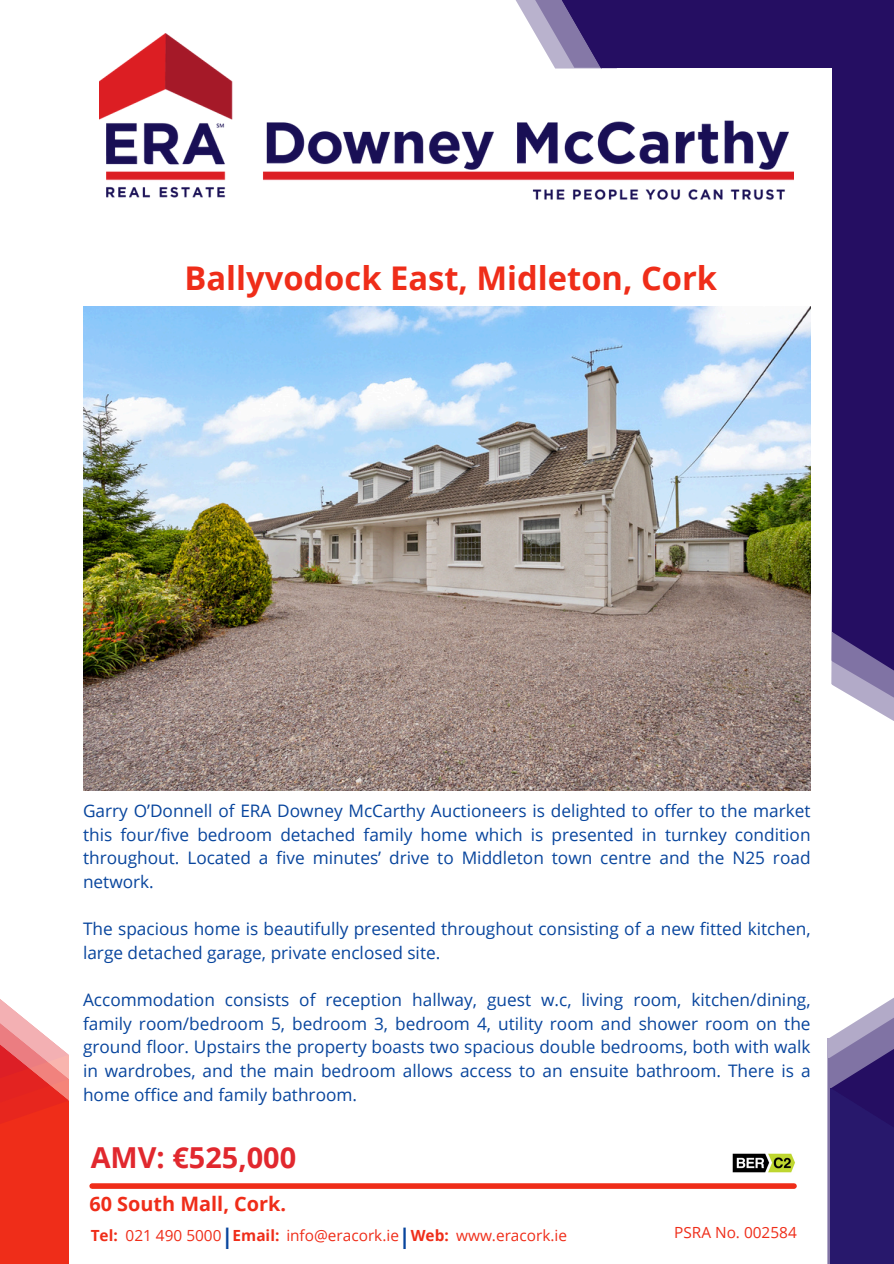
<style>
.page{position:relative;width:894px;height:1264px;background:#fff}
.page>*{position:absolute;margin:0;border:0;box-sizing:border-box;transform-origin:0 0}
.t1{font:700 32.7px "Open Sans";color:#ef2d19}
.t2{font:700 28.8px "Open Sans";color:#e1282e}
.t3{font:700 21.3px "Open Sans";color:#08459d}
.t4{font:700 19.8px "Open Sans";color:#ef2d19}
.t5{font:17.25px/23.7px "Open Sans";color:#08459d;text-align:justify}
.t6{font:15.3px "Open Sans";color:#ef2d19}
.t7{font:700 15.3px "Open Sans";color:#ef2d19}
</style>
<div class="page">
<svg style="left:515px;top:0;width:13px;height:21px"></svg>
<svg style="left:528px;top:0;width:27px;height:33px"></svg>
<div style="left:602px;top:0;width:291px;height:68px;background:#250e62"></div>
<svg style="left:831px;top:585px;width:62px;height:136px"></svg>
<div style="left:832px;top:0;width:61px;height:631px;background:#250e62"></div>
<svg style="left:832px;top:631px;width:61px;height:60px;background:#6c5d95"></svg>
<div style="left:92px;top:1183px;width:701px;height:5px;background:#ef2d19"></div>
<svg style="left:555px;top:0;width:47px;height:33px;background:#453279"></svg>
<div style="left:0;top:1054px;width:68px;height:209px;background:#ef2d19"></div>
<svg style="left:0;top:999px;width:69px;height:155px"></svg>
<div style="left:826px;top:1038px;width:67px;height:225px;background:#b2aac8"></div>
<div style="left:828px;top:1058px;width:65px;height:205px;background:#28186c"></div>
<svg style="left:828px;top:998px;width:65px;height:142px"></svg>
<img style="left:99px;top:33px;width:694px;height:167px">
<img style="left:83px;top:307px;width:727px;height:483px">
<img style="left:732px;top:1153px;width:63px;height:20px">
<h4 class="t1" style="left:184px;top:255px;width:534px">Ballyvodock East, Midleton, Cork</h4>
<h4 class="t5" style="left:83px;top:798px;width:729px">Garry O’Donnell of ERA Downey McCarthy Auctioneers is delighted to offer to the market this four/five bedroom detached family home which is presented in turnkey condition throughout. Located a five minutes’ drive to Middleton town centre and the N25 road network.</h4>
<h2 class="t5" style="left:83px;top:916px;width:729px">The spacious home is beautifully presented throughout consisting of a new fitted kitchen, large detached garage, private enclosed site.</h2>
<p class="t5" style="left:83px;top:987px;width:729px">Accommodation consists of reception hallway, guest w.c, living room, kitchen/dining, family room/bedroom 5, bedroom 3, bedroom 4, utility room and shower room on the ground floor. Upstairs the property boasts two spacious double bedrooms, both with walk in wardrobes, and the main bedroom allows access to an ensuite bathroom. There is a home office and family bathroom.</p>
<h4 class="t2" style="left:91px;top:1137px;width:207px">AMV: €525,000</h4>
<p class="t4" style="left:89px;top:1190px;width:198px">60 South Mall, Cork.</p>
<p class="t7" style="left:91px;top:1224px;width:29px">Tel:</p>
<h1 class="t6" style="left:126px;top:1224px;width:97px">021 490 5000</h1>
<p class="t3" style="left:221px;top:1220px;width:13px">|</p>
<p class="t7" style="left:232px;top:1224px;width:48px">Email:</p>
<p class="t6" style="left:286px;top:1224px;width:114px">info@eracork.ie</p>
<p class="t3" style="left:399px;top:1220px;width:13px">|</p>
<p class="t7" style="left:410px;top:1224px;width:40px">Web:</p>
<p class="t6" style="left:456px;top:1224px;width:112px">www.eracork.ie</p>
<p class="t6" style="left:674px;top:1221px;width:124px">PSRA No. 002584</p>
</div>
